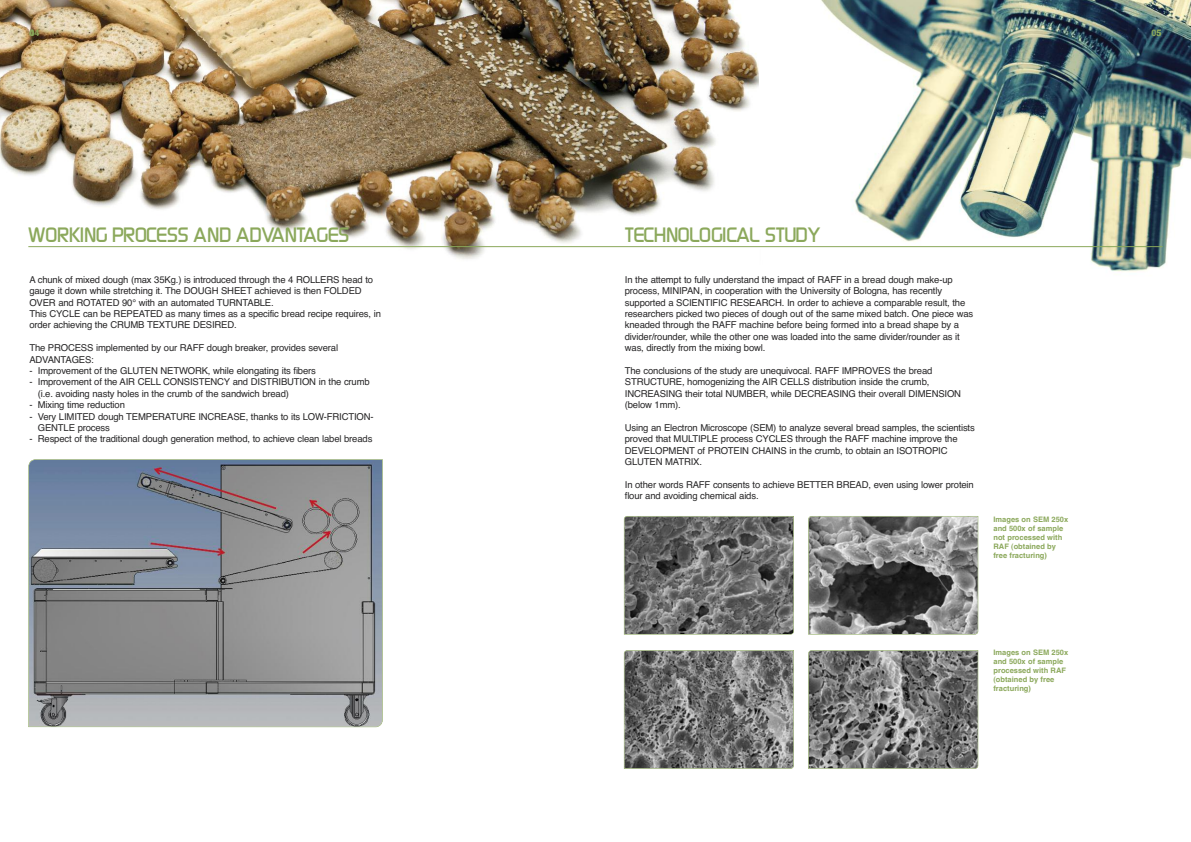
<style>
.page{position:relative;width:1191px;height:842px;background:#fff}
.page>*{position:absolute;margin:0;border:0;box-sizing:border-box;transform-origin:0 0}
.t1{font:20px "Bazouk SSK";color:#8ba85b}
.t2{font:9.5px/11.4px "Helvetica";letter-spacing:-.015em;color:#272627}
.t3{font:9px "Helvetica Bold TT";color:#8ba85b}
.t4{font:7.5px/9px "Helvetica Bold TT";color:#8ba85b}
</style>
<div class="page">
<img style="left:0;top:0;width:759px;height:259px">
<img style="left:759px;top:0;width:432px;height:272px">
<hr style="left:28px;top:246px;width:1134px;height:1px;background:#8ba85b">
<svg style="left:624px;top:516px;width:170px;height:119px;background:#6d6d6c"></svg>
<svg style="left:624px;top:650px;width:170px;height:119px;background:#777877"></svg>
<svg style="left:808px;top:650px;width:170px;height:119px;background:#787977"></svg>
<svg style="left:808px;top:516px;width:170px;height:119px;background:#747472"></svg>
<svg style="left:28px;top:459px;width:355px;height:268px;background:#8b8f95"></svg>
<p class="t3" style="left:29px;top:28px;width:12px">40 4</p>
<p class="t3" style="left:1151px;top:28px;width:12px">05</p>
<h1 class="t1" style="left:28px;top:227px;width:323px">WORKING PROCESS AND ADVANTAGES</h1>
<h1 class="t1" style="left:625px;top:227px;width:197px">TECHNOLOGICAL STUDY</h1>
<p class="t2" style="left:29px;top:274px;width:353px">A chunk of mixed dough (max 35Kg.) is introduced through the 4 ROLLERS head to gauge it down while stretching it. The DOUGH SHEET achieved is then FOLDED OVER and ROTATED 90° with an automated TURNTABLE.<br>This CYCLE can be REPEATED as many times as a specific bread recipe requires, in order achieving the CRUMB TEXTURE DESIRED.</p>
<p class="t2" style="left:29px;top:342px;width:310px">The PROCESS implemented by our RAFF dough breaker, provides several<br>ADVANTAGES:</p>
<p class="t2" style="left:29px;top:365px;width:288px">- Improvement of the GLUTEN NETWORK, while elongating its fibers</p>
<p class="t2" style="left:38px;top:376px;width:333px;text-indent:-9px">- Improvement of the AIR CELL CONSISTENCY and DISTRIBUTION in the crumb (i.e. avoiding nasty holes in the crumb of the sandwich bread)</p>
<p class="t2" style="left:29px;top:399px;width:97px">- Mixing time reduction</p>
<p class="t2" style="left:38px;top:411px;width:337px;text-indent:-9px">- Very LIMITED dough TEMPERATURE INCREASE, thanks to its LOW-FRICTION-<br>GENTLE process</p>
<p class="t2" style="left:29px;top:433px;width:344px">- Respect of the traditional dough generation method, to achieve clean label breads</p>
<p class="t2" style="left:625px;top:274px;width:350px">In the attempt to fully understand the impact of RAFF in a bread dough make-up process, MINIPAN, in cooperation with the University of Bologna, has recently supported a SCIENTIFIC RESEARCH. In order to achieve a comparable result, the researchers picked two pieces of dough out of the same mixed batch. One piece was kneaded through the RAFF machine before being formed into a bread shape by a divider/rounder, while the other one was loaded into the same divider/rounder as it was, directly from the mixing bowl.</p>
<p class="t2" style="left:625px;top:365px;width:338px">The conclusions of the study are unequivocal. RAFF IMPROVES the bread STRUCTURE, homogenizing the AIR CELLS distribution inside the crumb, INCREASING their total NUMBER, while DECREASING their overall DIMENSION (below 1mm).</p>
<p class="t2" style="left:625px;top:422px;width:351px">Using an Electron Microscope (SEM) to analyze several bread samples, the scientists proved that MULTIPLE process CYCLES through the RAFF machine improve the DEVELOPMENT of PROTEIN CHAINS in the crumb, to obtain an ISOTROPIC GLUTEN MATRIX.</p>
<p class="t2" style="left:625px;top:479px;width:350px">In other words RAFF consents to achieve BETTER BREAD, even using lower protein flour and avoiding chemical aids.</p>
<p class="t4" style="left:993px;top:515px;width:76px">Images on SEM 250x and 500x of sample not processed with<br>RAF (obtained by free fracturing)</p>
<p class="t4" style="left:993px;top:648px;width:76px">Images on SEM 250x and 500x of sample processed with RAF (obtained by free fracturing)</p>
</div>
